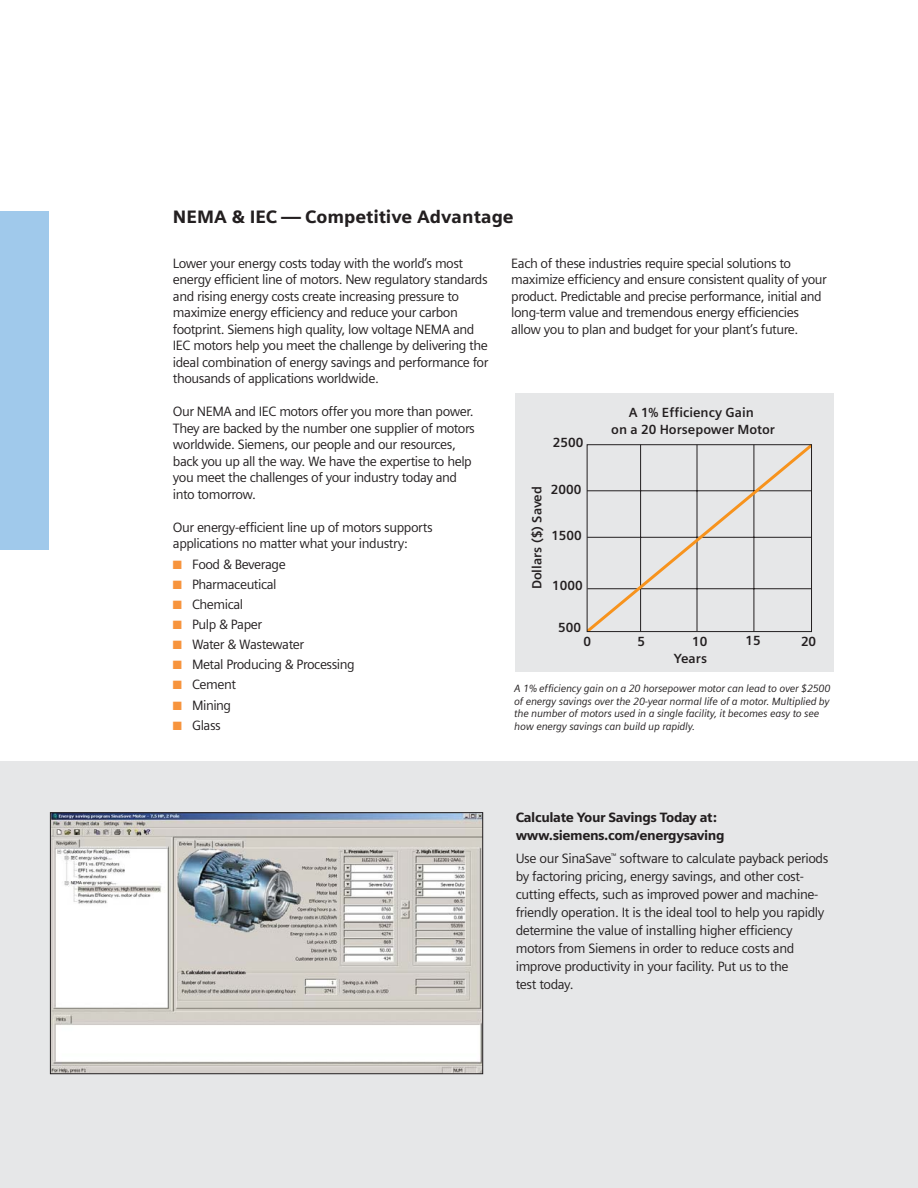
<style>
.page{position:relative;width:918px;height:1188px;background:#fff}
.page>*{position:absolute;margin:0;border:0;box-sizing:border-box;transform-origin:0 0}
.t1{font:900 18px "Siemens Sans";color:#231f20}
.t2{font:13.5px/16.5px "Siemens Sans";letter-spacing:-.035em;color:#231f20}
.t3{font:900 13.5px/18px "Siemens Sans";letter-spacing:-.03em;color:#231f20}
.t4{font:700 13.2px/16.2px "Siemens Sans";color:#231f20;text-align:center}
.t5{font:italic 10.5px/12.6px "Siemens Sans";letter-spacing:-.025em;color:#231f20}
.s1{color:#f7943d}
</style>
<div class="page">
<div style="left:0;top:761px;width:918px;height:427px;background:#e6e7e8"></div>
<div style="left:0;top:211px;width:48px;height:338px;background:#a0c9eb"></div>
<div style="left:515px;top:393px;width:319px;height:279px;background:#e6e7e8"></div>
<svg style="left:589px;top:446px;width:221px;height:184px"></svg>
<div style="left:587px;top:444px;width:225px;height:188px;border:1px solid #231f20"></div>
<img style="left:52px;top:814px;width:429px;height:258px">
<div style="left:50px;top:812px;width:433px;height:262px;border:1px solid #231f20"></div>
<h1 class="t1" style="left:173px;top:210px;width:342px">NEMA &amp; IEC — Competitive Advantage</h1>
<p class="t2" style="left:173px;top:256px;width:317px">Lower your energy costs today with the world’s most energy efficient line of motors. New regulatory standards and rising energy costs create increasing pressure to maximize energy efficiency and reduce your carbon footprint. Siemens high quality, low voltage NEMA and IEC motors help you meet the challenge by delivering the ideal combination of energy savings and performance for thousands of applications worldwide.</p>
<p class="t2" style="left:173px;top:405px;width:304px">Our NEMA and IEC motors offer you more than power.<br>They are backed by the number one supplier of motors worldwide. Siemens, our people and our resources, back you up all the way. We have the expertise to help you meet the challenges of your industry today and into tomorrow.</p>
<p class="t2" style="left:173px;top:520px;width:261px">Our energy-efficient line up of motors supports applications no matter what your industry:</p>
<p class="t2" style="left:173px;top:557px;width:114px"><span class="s1">■</span> Food &amp; Beverage</p>
<p class="t2" style="left:173px;top:577px;width:105px"><span class="s1">■</span> Pharmaceutical</p>
<p class="t2" style="left:173px;top:597px;width:72px"><span class="s1">■</span> Chemical</p>
<p class="t2" style="left:173px;top:617px;width:91px"><span class="s1">■</span> Pulp &amp; Paper</p>
<p class="t2" style="left:173px;top:637px;width:133px"><span class="s1">■</span> Water &amp; Wastewater</p>
<p class="t2" style="left:173px;top:658px;width:183px"><span class="s1">■</span> Metal Producing &amp; Processing</p>
<p class="t2" style="left:173px;top:678px;width:65px"><span class="s1">■</span> Cement</p>
<p class="t2" style="left:173px;top:698px;width:60px"><span class="s1">■</span> Mining</p>
<p class="t2" style="left:173px;top:718px;width:49px"><span class="s1">■</span> Glass</p>
<p class="t2" style="left:511px;top:256px;width:317px">Each of these industries require special solutions to maximize efficiency and ensure consistent quality of your product. Predictable and precise performance, initial and long-term value and tremendous energy efficiencies allow you to plan and budget for your plant’s future.</p>
<p class="t4" style="left:611px;top:406px;width:165px">A 1% Efficiency Gain<br>on a 20 Horsepower Motor</p>
<p class="t4" style="left:553px;top:435px;width:32px">2500</p>
<p class="t4" style="left:551px;top:483px;width:32px">2000</p>
<p class="t4" style="left:551px;top:529px;width:32px">1500</p>
<p class="t4" style="left:530px;top:589px;width:105px;rotate:-90deg">Dollars ($) Saved</p>
<p class="t4" style="left:552px;top:578px;width:32px">1000</p>
<p class="t4" style="left:558px;top:621px;width:24px">500</p>
<p class="t4" style="left:583px;top:635px;width:9px">0</p>
<p class="t4" style="left:637px;top:635px;width:9px">5</p>
<p class="t4" style="left:692px;top:635px;width:17px">10</p>
<p class="t4" style="left:746px;top:634px;width:17px">15</p>
<p class="t4" style="left:801px;top:635px;width:17px">20</p>
<p class="t4" style="left:674px;top:651px;width:35px">Years</p>
<p class="t5" style="left:514px;top:683px;width:318px">A 1% efficiency gain on a 20 horsepower motor can lead to over $2500 of energy savings over the 20-year normal life of a motor. Multiplied by the number of motors used in a single facility, it becomes easy to see how energy savings can build up rapidly.</p>
<p class="t3" style="left:516px;top:809px;width:211px">Calculate Your Savings Today at: www.siemens.com/energysaving</p>
<p class="t2" style="left:516px;top:851px;width:314px;line-height:18px">Use our SinaSave<sup>™</sup> software to calculate payback periods by factoring pricing, energy savings, and other cost&shy;cutting effects, such as improved power and machine&shy;friendly operation. It is the ideal tool to help you rapidly determine the value of installing higher efficiency motors from Siemens in order to reduce costs and improve productivity in your facility. Put us to the<br>test today.</p>
</div>
